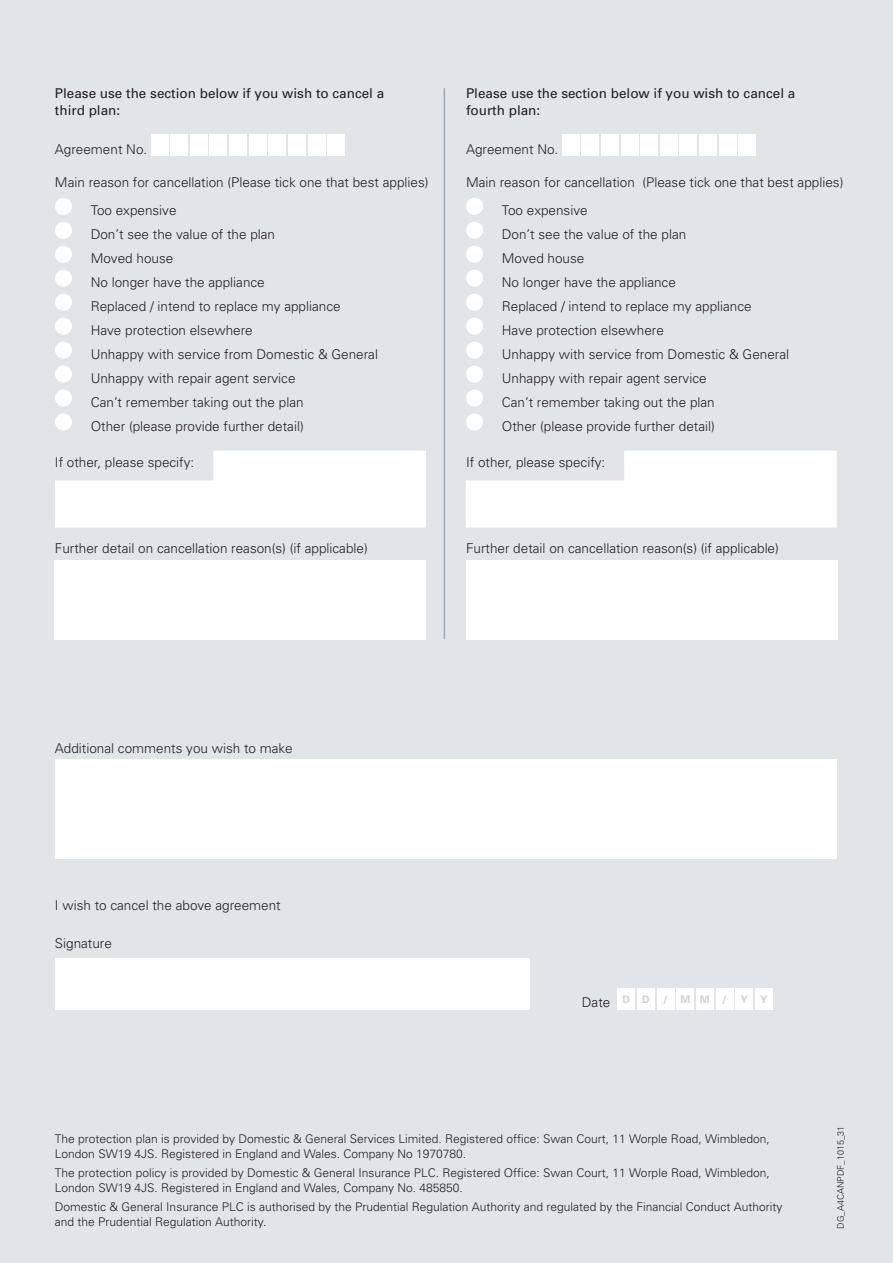
<style>
.page{position:relative;width:893px;height:1263px;background:#e1e5e8}
.page>*{position:absolute;margin:0;border:0;box-sizing:border-box;transform-origin:0 0}
.t1{font:300 13.5px/24px "Univers";color:#231f20}
.t2{font:13.5px/16.2px "Univers";color:#231f20}
.t3{font:300 12px/15px "Univers";color:#231f20}
.t4{font:700 10.5px "Univers";color:#d1d2d4}
.t5{font:300 9px "Univers";color:#231f20}
</style>
<div class="page">
<div style="left:151px;top:134px;width:17px;height:22px;background:#fff"></div>
<div style="left:171px;top:134px;width:17px;height:22px;background:#fff"></div>
<div style="left:190px;top:134px;width:17px;height:22px;background:#fff"></div>
<div style="left:210px;top:134px;width:17px;height:22px;background:#fff"></div>
<div style="left:230px;top:134px;width:17px;height:22px;background:#fff"></div>
<div style="left:249px;top:134px;width:17px;height:22px;background:#fff"></div>
<div style="left:269px;top:134px;width:17px;height:22px;background:#fff"></div>
<div style="left:288px;top:134px;width:17px;height:22px;background:#fff"></div>
<div style="left:308px;top:134px;width:17px;height:22px;background:#fff"></div>
<div style="left:328px;top:134px;width:17px;height:22px;background:#fff"></div>
<div style="left:55px;top:198px;width:17px;height:17px;background:#fff;border-radius:50%"></div>
<div style="left:55px;top:222px;width:17px;height:17px;background:#fff;border-radius:50%"></div>
<div style="left:55px;top:246px;width:17px;height:17px;background:#fff;border-radius:50%"></div>
<div style="left:55px;top:270px;width:17px;height:17px;background:#fff;border-radius:50%"></div>
<div style="left:55px;top:294px;width:17px;height:17px;background:#fff;border-radius:50%"></div>
<div style="left:55px;top:318px;width:17px;height:17px;background:#fff;border-radius:50%"></div>
<div style="left:55px;top:342px;width:17px;height:17px;background:#fff;border-radius:50%"></div>
<div style="left:55px;top:366px;width:17px;height:17px;background:#fff;border-radius:50%"></div>
<div style="left:55px;top:389px;width:17px;height:17px;background:#fff;border-radius:50%"></div>
<div style="left:55px;top:413px;width:17px;height:17px;background:#fff;border-radius:50%"></div>
<div style="left:55px;top:560px;width:371px;height:79px;background:#fff"></div>
<hr style="left:444px;top:88px;width:1px;height:551px;background:#9faab2">
<div style="left:562px;top:134px;width:17px;height:22px;background:#fff"></div>
<div style="left:582px;top:134px;width:17px;height:22px;background:#fff"></div>
<div style="left:601px;top:134px;width:17px;height:22px;background:#fff"></div>
<div style="left:621px;top:134px;width:17px;height:22px;background:#fff"></div>
<div style="left:641px;top:134px;width:17px;height:22px;background:#fff"></div>
<div style="left:660px;top:134px;width:17px;height:22px;background:#fff"></div>
<div style="left:680px;top:134px;width:17px;height:22px;background:#fff"></div>
<div style="left:700px;top:134px;width:17px;height:22px;background:#fff"></div>
<div style="left:719px;top:134px;width:17px;height:22px;background:#fff"></div>
<div style="left:739px;top:134px;width:17px;height:22px;background:#fff"></div>
<div style="left:466px;top:198px;width:17px;height:17px;background:#fff;border-radius:50%"></div>
<div style="left:466px;top:222px;width:17px;height:17px;background:#fff;border-radius:50%"></div>
<div style="left:466px;top:246px;width:17px;height:17px;background:#fff;border-radius:50%"></div>
<div style="left:466px;top:270px;width:17px;height:17px;background:#fff;border-radius:50%"></div>
<div style="left:466px;top:294px;width:17px;height:17px;background:#fff;border-radius:50%"></div>
<div style="left:466px;top:318px;width:17px;height:17px;background:#fff;border-radius:50%"></div>
<div style="left:466px;top:342px;width:17px;height:17px;background:#fff;border-radius:50%"></div>
<div style="left:466px;top:366px;width:17px;height:17px;background:#fff;border-radius:50%"></div>
<div style="left:466px;top:389px;width:17px;height:17px;background:#fff;border-radius:50%"></div>
<div style="left:466px;top:413px;width:17px;height:17px;background:#fff;border-radius:50%"></div>
<div style="left:466px;top:560px;width:371px;height:79px;background:#fff"></div>
<div style="left:55px;top:760px;width:782px;height:99px;background:#fff"></div>
<div style="left:55px;top:958px;width:474px;height:51px;background:#fff"></div>
<div style="left:618px;top:988px;width:17px;height:21px;background:#fff"></div>
<div style="left:637px;top:988px;width:17px;height:21px;background:#fff"></div>
<div style="left:657px;top:988px;width:17px;height:21px;background:#fff"></div>
<div style="left:677px;top:988px;width:17px;height:21px;background:#fff"></div>
<div style="left:696px;top:988px;width:17px;height:21px;background:#fff"></div>
<div style="left:716px;top:988px;width:17px;height:21px;background:#fff"></div>
<div style="left:736px;top:988px;width:17px;height:21px;background:#fff"></div>
<div style="left:755px;top:988px;width:17px;height:21px;background:#fff"></div>
<svg style="left:55px;top:451px;width:371px;height:77px"></svg>
<svg style="left:466px;top:451px;width:371px;height:77px"></svg>
<p class="t2" style="left:55px;top:86px;width:331px">Please use the section below if you wish to cancel a third plan:</p>
<p class="t1" style="left:55px;top:137px;width:94px">Agreement No.</p>
<p class="t1" style="left:91px;top:168px;width:339px;line-height:28.2px;text-indent:-36px">Main reason for cancellation (Please tick one that best applies)<br>Too expensive</p>
<p class="t1" style="left:91px;top:222px;width:289px">Don’t see the value of the plan<br>Moved house<br>No longer have the appliance<br>Replaced / intend to replace my appliance<br>Have protection elsewhere<br>Unhappy with service from Domestic &amp; General<br>Unhappy with repair agent service<br>Can’t remember taking out the plan<br>Other (please provide further detail)</p>
<p class="t1" style="left:55px;top:450px;width:141px">If other, please specify:</p>
<p class="t1" style="left:55px;top:536px;width:314px">Further detail on cancellation reason(s) (if applicable)</p>
<p class="t2" style="left:466px;top:86px;width:331px">Please use the section below if you wish to cancel a fourth plan:</p>
<p class="t1" style="left:466px;top:137px;width:94px">Agreement No.</p>
<p class="t1" style="left:502px;top:168px;width:343px;line-height:28.2px;text-indent:-36px">Main reason for cancellation (Please tick one that best applies)<br>Too expensive</p>
<p class="t1" style="left:502px;top:222px;width:289px">Don’t see the value of the plan<br>Moved house<br>No longer have the appliance<br>Replaced / intend to replace my appliance<br>Have protection elsewhere<br>Unhappy with service from Domestic &amp; General<br>Unhappy with repair agent service<br>Can’t remember taking out the plan<br>Other (please provide further detail)</p>
<p class="t1" style="left:466px;top:450px;width:141px">If other, please specify:</p>
<p class="t1" style="left:466px;top:536px;width:314px">Further detail on cancellation reason(s) (if applicable)</p>
<p class="t1" style="left:55px;top:736px;width:239px">Additional comments you wish to make</p>
<p class="t1" style="left:55px;top:893px;width:227px">I wish to cancel the above agreement</p>
<p class="t1" style="left:55px;top:931px;width:59px">Signature</p>
<p class="t1" style="left:582px;top:990px;width:69px">Date <sup>D</sup> <sup>D</sup></p>
<p class="t4" style="left:663px;top:993px;width:65px">/MM/</p>
<p class="t4" style="left:741px;top:993px;width:28px">Y Y</p>
<p class="t3" style="left:55px;top:1131px;width:716px">The protection plan is provided by Domestic &amp; General Services Limited. Registered office: Swan Court, 11 Worple Road, Wimbledon,<br>London SW19 4JS. Registered in England and Wales. Company No 1970780.</p>
<p class="t3" style="left:55px;top:1165px;width:716px">The protection policy is provided by Domestic &amp; General Insurance PLC. Registered Office: Swan Court, 11 Worple Road, Wimbledon,<br>London SW19 4JS. Registered in England and Wales, Company No. 485850.</p>
<p class="t3" style="left:55px;top:1199px;width:729px">Domestic &amp; General Insurance PLC is authorised by the Prudential Regulation Authority and regulated by the Financial Conduct Authority and the Prudential Regulation Authority.</p>
<p class="t5" style="left:835px;top:1229px;width:105px;rotate:-90deg">DG_A4CANPDF_1015_31</p>
</div>
